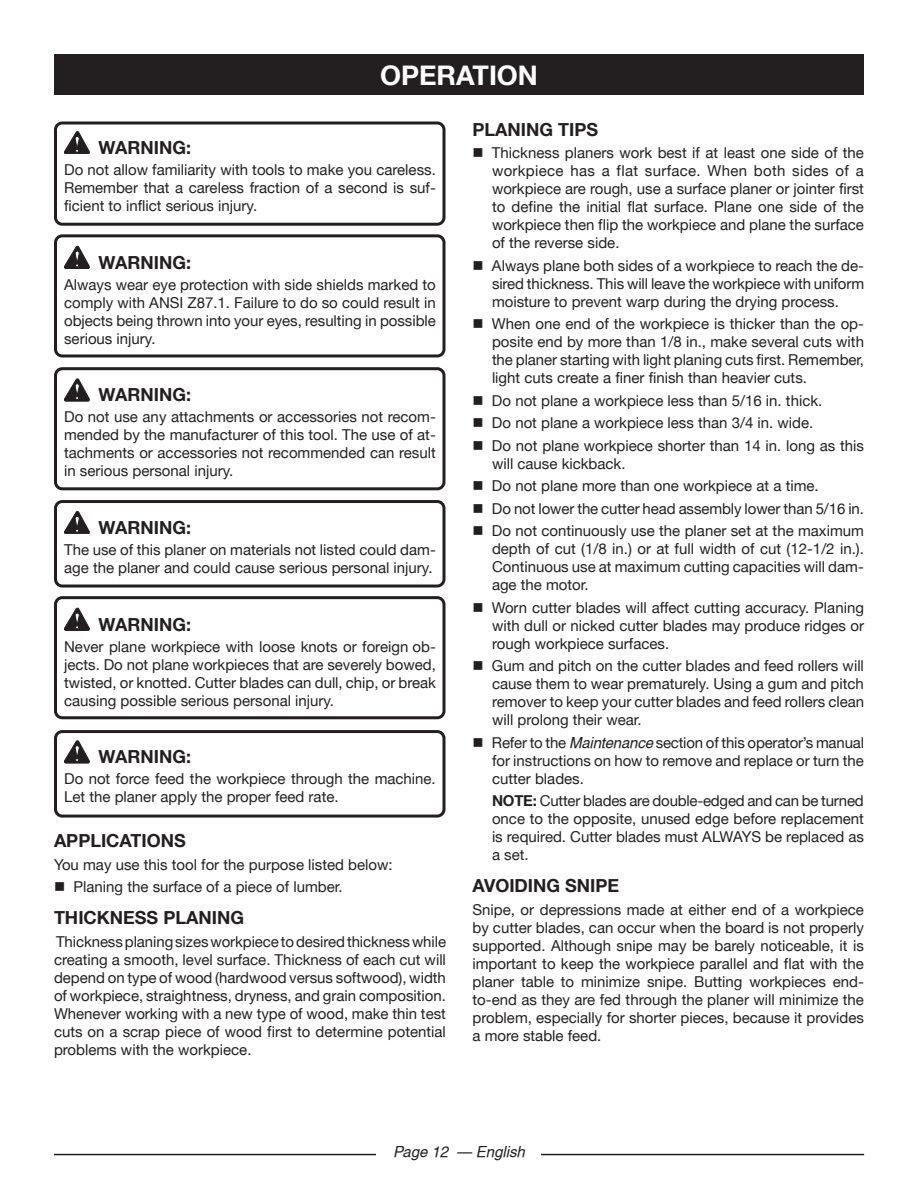
<style>
.page{position:relative;width:918px;height:1188px;background:#fff}
.page>*{position:absolute;margin:0;border:0;box-sizing:border-box;transform-origin:0 0}
.HEADING{font:700 27px "Helvetica Neue";color:#fff}
.Heading_2{font:700 18px "Helvetica Neue";color:#231f20}
.Warning{font:700 18px "Helvetica Neue";color:#231f20}
.bullets{font:15px/18px "Helvetica Neue";color:#231f20;text-align:justify}
.Warning_Text{font:15px/18px "Helvetica Neue";color:#231f20;text-align:justify}
.Body_text{font:15px/18px "Helvetica Neue";color:#231f20;text-align:justify}
.t1{font:italic 15px "Helvetica";color:#231f20}
.s1{font-family:"Helvetica";font-style:italic}
.s2{font-weight:700}
</style>
<div class="page">
<hr style="left:54px;top:1154px;width:810px;height:1px;background:#231f20">
<div style="left:377px;top:1142px;width:164px;height:19px;background:#fff"></div>
<div style="left:54px;top:54px;width:810px;height:40px;background:#231f20"></div>
<svg style="left:64px;top:131px;width:26px;height:23px"></svg>
<svg style="left:64px;top:246px;width:26px;height:23px"></svg>
<svg style="left:64px;top:379px;width:26px;height:22px"></svg>
<svg style="left:64px;top:511px;width:26px;height:23px"></svg>
<svg style="left:64px;top:608px;width:26px;height:23px"></svg>
<svg style="left:64px;top:741px;width:26px;height:22px"></svg>
<div style="left:54px;top:121px;width:392px;height:105px;border:3px solid #231f20;border-radius:7px"></div>
<div style="left:54px;top:234px;width:392px;height:123px;border:3px solid #231f20;border-radius:7px"></div>
<div style="left:54px;top:367px;width:392px;height:123px;border:3px solid #231f20;border-radius:7px"></div>
<div style="left:54px;top:500px;width:392px;height:88px;border:3px solid #231f20;border-radius:7px"></div>
<div style="left:54px;top:596px;width:392px;height:123px;border:3px solid #231f20;border-radius:7px"></div>
<div style="left:54px;top:730px;width:392px;height:88px;border:3px solid #231f20;border-radius:7px"></div>
<p class="HEADING" style="left:380px;top:58px;width:159px">OPERATION</p>
<p class="Warning" style="left:99px;top:136px;width:94px">WARNING:</p>
<p class="Warning_Text" style="left:64px;top:160px;width:373px">Do not allow familiarity with tools to make you careless.<br>Remember that a careless fraction of a second is suf&shy;ficient to inflict serious injury.</p>
<p class="Warning" style="left:99px;top:251px;width:94px">WARNING:</p>
<p class="Warning_Text" style="left:64px;top:275px;width:373px">Always wear eye protection with side shields marked to comply with ANSI Z87.1. Failure to do so could result in objects being thrown into your eyes, resulting in possible serious injury.</p>
<p class="Warning" style="left:99px;top:384px;width:94px">WARNING:</p>
<p class="Warning_Text" style="left:64px;top:408px;width:373px">Do not use any attachments or accessories not recom&shy;mended by the manufacturer of this tool. The use of at&shy;tachments or accessories not recommended can result in serious personal injury.</p>
<p class="Warning" style="left:99px;top:516px;width:94px">WARNING:</p>
<p class="Warning_Text" style="left:64px;top:540px;width:373px">The use of this planer on materials not listed could dam&shy;age the planer and could cause serious personal injury.</p>
<p class="Warning" style="left:99px;top:613px;width:94px">WARNING:</p>
<p class="Warning_Text" style="left:64px;top:637px;width:373px">Never plane workpiece with loose knots or foreign ob&shy;jects. Do not plane workpieces that are severely bowed, twisted, or knotted. Cutter blades can dull, chip, or break causing possible serious personal injury.</p>
<p class="Warning" style="left:99px;top:746px;width:94px">WARNING:</p>
<p class="Warning_Text" style="left:64px;top:770px;width:373px">Do not force feed the workpiece through the machine.<br>Let the planer apply the proper feed rate.</p>
<p class="Heading_2" style="left:54px;top:830px;width:133px">APPLICATIONS</p>
<p class="Body_text" style="left:54px;top:855px;width:340px">You may use this tool for the purpose listed below:</p>
<p class="bullets" style="left:54px;top:878px;width:290px">■ Planing the surface of a piece of lumber.</p>
<p class="Heading_2" style="left:54px;top:907px;width:192px">THICKNESS PLANING</p>
<p class="Body_text" style="left:54px;top:932px;width:394px">Thickness planing sizes workpiece to desired thickness while creating a smooth, level surface. Thickness of each cut will depend on type of wood (hardwood versus softwood), width of workpiece, straightness, dryness, and grain composition.<br>Whenever working with a new type of wood, make thin test cuts on a scrap piece of wood first to determine potential problems with the workpiece.</p>
<p class="Heading_2" style="left:472px;top:118px;width:127px">PLANING TIPS</p>
<p class="bullets" style="left:492px;top:144px;width:374px;text-indent:-20px">■ Thickness planers work best if at least one side of the workpiece has a flat surface. When both sides of a workpiece are rough, use a surface planer or jointer first to define the initial flat surface. Plane one side of the workpiece then flip the workpiece and plane the surface of the reverse side.</p>
<p class="bullets" style="left:492px;top:256px;width:374px;text-indent:-20px">■ Always plane both sides of a workpiece to reach the de&shy;sired thickness. This will leave the workpiece with uniform moisture to prevent warp during the drying process.</p>
<p class="bullets" style="left:492px;top:315px;width:374px;text-indent:-20px">■ When one end of the workpiece is thicker than the op&shy;posite end by more than 1/8 in., make several cuts with the planer starting with light planing cuts first. Remember, light cuts create a finer finish than heavier cuts.</p>
<p class="bullets" style="left:472px;top:391px;width:351px">■ Do not plane a workpiece less than 5/16 in. thick.</p>
<p class="bullets" style="left:472px;top:414px;width:342px">■ Do not plane a workpiece less than 3/4 in. wide.</p>
<p class="bullets" style="left:492px;top:436px;width:374px;text-indent:-20px">■ Do not plane workpiece shorter than 14 in. long as this will cause kickback.</p>
<p class="bullets" style="left:472px;top:477px;width:348px">■ Do not plane more than one workpiece at a time.</p>
<p class="bullets" style="left:472px;top:499px;width:393px">■ Do not lower the cutter head assembly lower than 5/16 in.</p>
<p class="bullets" style="left:492px;top:522px;width:374px;text-indent:-20px">■ Do not continuously use the planer set at the maximum depth of cut (1/8 in.) or at full width of cut (12-1/2 in.).<br>Continuous use at maximum cutting capacities will dam&shy;age the motor.</p>
<p class="bullets" style="left:492px;top:598px;width:374px;text-indent:-20px">■ Worn cutter blades will affect cutting accuracy. Planing with dull or nicked cutter blades may produce ridges or rough workpiece surfaces.</p>
<p class="bullets" style="left:492px;top:657px;width:374px;text-indent:-20px">■ Gum and pitch on the cutter blades and feed rollers will cause them to wear prematurely. Using a gum and pitch remover to keep your cutter blades and feed rollers clean will prolong their wear.</p>
<p class="bullets" style="left:492px;top:733px;width:374px;text-indent:-20px">■ Refer to the <span class="s1">Maintenance</span> section of this operator’s manual for instructions on how to remove and replace or turn the cutter blades.</p>
<p class="bullets" style="left:492px;top:792px;width:374px"><span class="s2">NOTE:</span> Cutter blades are double-edged and can be turned once to the opposite, unused edge before replacement is required. Cutter blades must ALWAYS be replaced as a set.</p>
<p class="Heading_2" style="left:472px;top:875px;width:148px">AVOIDING SNIPE</p>
<p class="Body_text" style="left:472px;top:900px;width:393px">Snipe, or depressions made at either end of a workpiece by cutter blades, can occur when the board is not properly supported. Although snipe may be barely noticeable, it is important to keep the workpiece parallel and flat with the planer table to minimize snipe. Butting workpieces end&shy;to-end as they are fed through the planer will minimize the problem, especially for shorter pieces, because it provides a more stable feed.</p>
<p class="t1" style="left:393px;top:1143px;width:133px">Page 12 — English</p>
</div>
